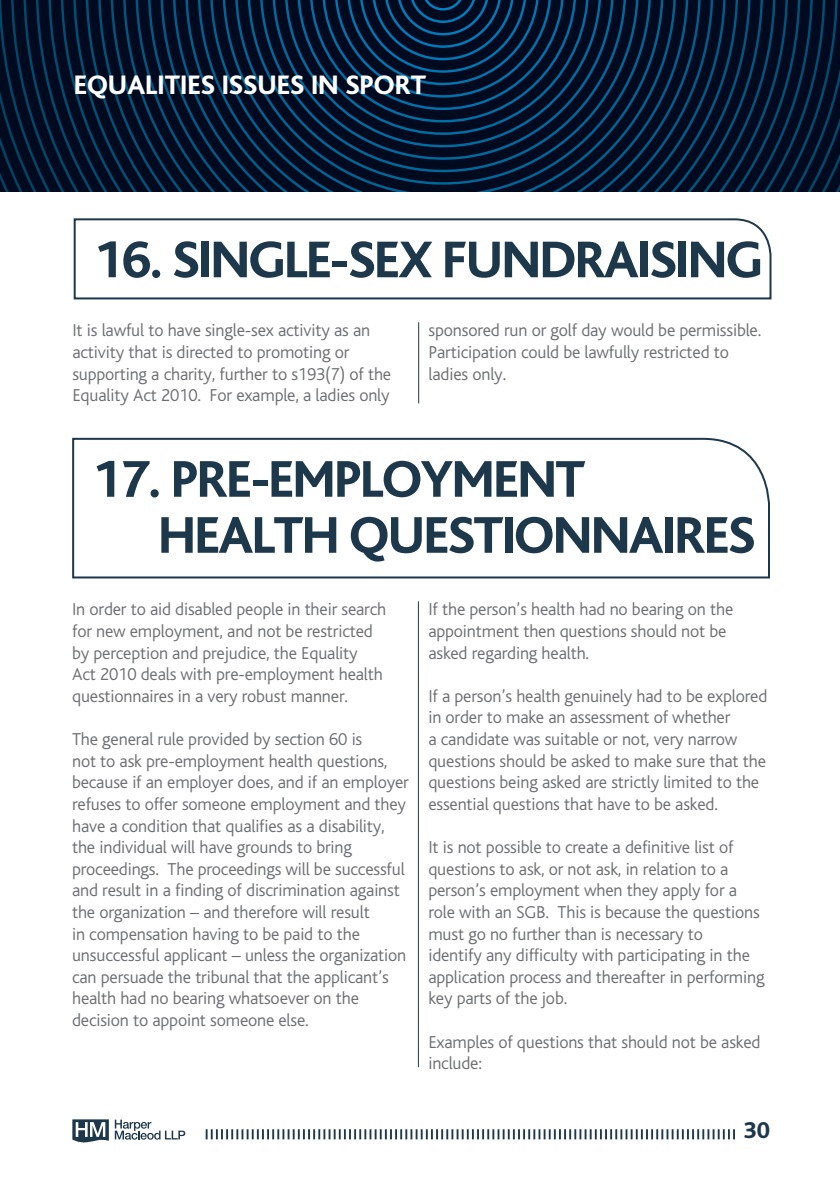
<style>
.page{position:relative;width:840px;height:1191px;background:#fff}
.page>*{position:absolute;margin:0;border:0;box-sizing:border-box;transform-origin:0 0}
.t1{font:800 54px/56px "Bliss";letter-spacing:-.03em;color:#1e384b}
.t2{font:800 28px "Bliss";color:#fff}
.t3{font:800 24px "Bliss";color:#1e384b}
.t4{font:300 18px/21.6px "Bliss";letter-spacing:-.01em;color:#6d6e71}
</style>
<div class="page">
<svg style="left:205px;top:1129px;width:529px;height:10px"></svg>
<svg style="left:115px;top:1119px;width:70px;height:20px"></svg>
<svg style="left:72px;top:1119px;width:37px;height:23px"></svg>
<svg style="left:73px;top:218px;width:699px;height:82px"></svg>
<svg style="left:72px;top:437px;width:698px;height:142px"></svg>
<hr style="left:418px;top:322px;width:1px;height:81px;background:#1e384b">
<hr style="left:418px;top:601px;width:1px;height:466px;background:#1e384b">
<svg style="left:48px;top:0;width:789px;height:191px;background:#00162e"></svg>
<svg style="left:61px;top:0;width:764px;height:191px;background:#00172f"></svg>
<svg style="left:73px;top:0;width:739px;height:191px;background:#00172f"></svg>
<svg style="left:86px;top:0;width:714px;height:191px;background:#001730"></svg>
<svg style="left:98px;top:0;width:689px;height:191px;background:#001830"></svg>
<svg style="left:110px;top:0;width:665px;height:191px;background:#001830"></svg>
<svg style="left:123px;top:0;width:639px;height:191px;background:#001831"></svg>
<svg style="left:135px;top:0;width:615px;height:191px;background:#001831"></svg>
<svg style="left:148px;top:0;width:589px;height:191px;background:#001932"></svg>
<svg style="left:160px;top:0;width:565px;height:191px;background:#001932"></svg>
<svg style="left:173px;top:0;width:540px;height:191px;background:#001933"></svg>
<svg style="left:185px;top:0;width:515px;height:191px;background:#001a33"></svg>
<svg style="left:197px;top:0;width:491px;height:191px;background:#001a33"></svg>
<svg style="left:210px;top:0;width:465px;height:191px;background:#001a34"></svg>
<svg style="left:222px;top:0;width:441px;height:191px;background:#001a34"></svg>
<svg style="left:235px;top:0;width:415px;height:191px;background:#001a34"></svg>
<svg style="left:247px;top:0;width:391px;height:185px;background:#001b35"></svg>
<svg style="left:260px;top:0;width:366px;height:172px;background:#001c36"></svg>
<svg style="left:272px;top:0;width:341px;height:160px;background:#001c37"></svg>
<svg style="left:284px;top:0;width:317px;height:147px;background:#001c37"></svg>
<svg style="left:297px;top:0;width:291px;height:135px;background:#001e3a"></svg>
<h2 class="t2" style="left:74px;top:70px;width:354px">EQUALITIES ISSUES IN SPORT</h2>
<h1 class="t1" style="left:93px;top:233px;width:670px">16. SINGLE-SEX FUNDRAISING</h1>
<p class="t4" style="left:72px;top:320px;width:320px">It is lawful to have single-sex activity as an activity that is directed to promoting or supporting a charity, further to s193(7) of the Equality Act 2010. For example, a ladies only</p>
<p class="t4" style="left:428px;top:320px;width:334px">sponsored run or golf day would be permissible.<br>Participation could be lawfully restricted to ladies only.</p>
<h1 class="t1" style="left:158px;top:452px;width:598px;text-indent:-66px">17. PRE-EMPLOYMENT<br>HEALTH QUESTIONNAIRES</h1>
<p class="t4" style="left:72px;top:599px;width:315px">In order to aid disabled people in their search for new employment, and not be restricted by perception and prejudice, the Equality<br>Act 2010 deals with pre-employment health questionnaires in a very robust manner.</p>
<p class="t4" style="left:72px;top:728px;width:338px">The general rule provided by section 60 is<br>not to ask pre-employment health questions, because if an employer does, and if an employer refuses to offer someone employment and they have a condition that qualifies as a disability, the individual will have grounds to bring proceedings. The proceedings will be successful and result in a finding of discrimination against the organization – and therefore will result<br>in compensation having to be paid to the unsuccessful applicant – unless the organization can persuade the tribunal that the applicant’s health had no bearing whatsoever on the decision to appoint someone else.</p>
<p class="t4" style="left:428px;top:599px;width:306px">If the person’s health had no bearing on the appointment then questions should not be asked regarding health.</p>
<p class="t4" style="left:428px;top:685px;width:340px">If a person’s health genuinely had to be explored in order to make an assessment of whether<br>a candidate was suitable or not, very narrow questions should be asked to make sure that the questions being asked are strictly limited to the essential questions that have to be asked.</p>
<p class="t4" style="left:428px;top:836px;width:337px">It is not possible to create a definitive list of questions to ask, or not ask, in relation to a person’s employment when they apply for a role with an SGB. This is because the questions must go no further than is necessary to<br>identify any difficulty with participating in the application process and thereafter in performing key parts of the job.</p>
<p class="t4" style="left:428px;top:1031px;width:333px">Examples of questions that should not be asked include:</p>
<h3 class="t3" style="left:743px;top:1117px;width:28px">30</h3>
</div>
